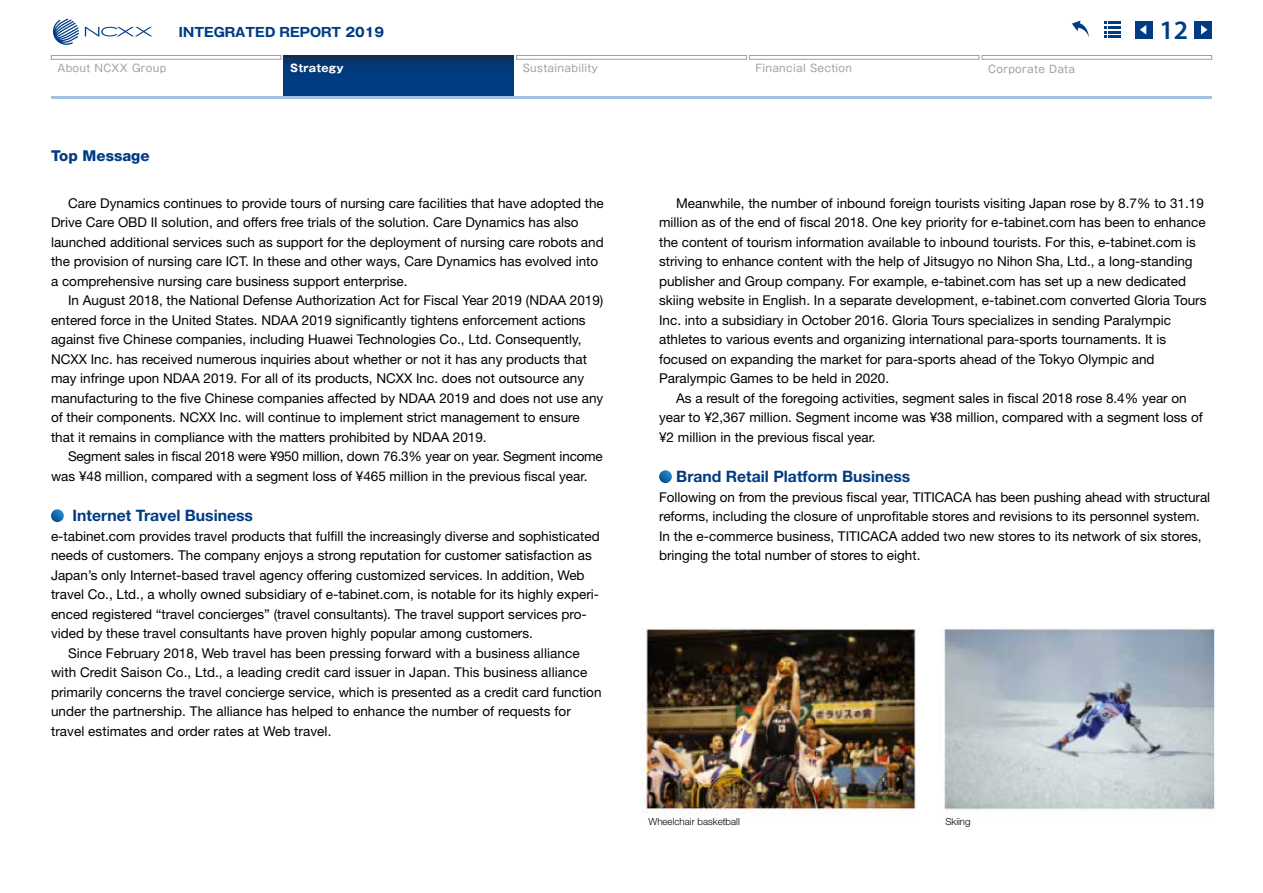
<style>
.page{position:relative;width:1263px;height:893px;background:#fff}
.page>*{position:absolute;margin:0;border:0;box-sizing:border-box;transform-origin:0 0}
.t1{font:600 26.7px "Myriad Pro";color:#003c83}
.t2{font:700 15.75px "Helvetica Neue LT Std";color:#003c83}
.t3{font:800 15px "Helvetica Neue LT Std";color:#003c83}
.t4{font:13.5px/19.5px "Helvetica Neue LT Std";color:#000}
.t5{font:700 12.75px "Gothic MB101 Pr 6 N";color:#003c83}
.t6{font:10.5px "Gothic MB101 Pr 6 N";letter-spacing:.03em;color:#9fa0a0}
.t7{font:700 10.5px "Gothic MB101 Pr 6 N";letter-spacing:.03em;color:#fff}
.t8{font:300 9.75px "Helvetica Neue LT Std";color:#000}
</style>
<div class="page">
<img style="left:640px;top:627px;width:276px;height:188px">
<img style="left:944px;top:627px;width:271px;height:183px">
<svg style="left:51px;top:509px;width:13px;height:13px"></svg>
<svg style="left:659px;top:470px;width:13px;height:13px"></svg>
<svg style="left:85px;top:27px;width:67px;height:9px"></svg>
<svg style="left:52px;top:18px;width:27px;height:27px"></svg>
<svg style="left:284px;top:55px;width:230px;height:41px;background:#033977"></svg>
<svg style="left:51px;top:55px;width:230px;height:5px"></svg>
<svg style="left:516px;top:55px;width:230px;height:5px"></svg>
<svg style="left:749px;top:55px;width:230px;height:5px"></svg>
<svg style="left:982px;top:55px;width:230px;height:5px"></svg>
<hr style="left:51px;top:96px;width:1161px;height:3px;background:#a2bfe4">
<div style="left:1195px;top:21px;width:17px;height:17px;background:#003c83"></div>
<svg style="left:1201px;top:25px;width:6px;height:10px"></svg>
<div style="left:1135px;top:21px;width:17px;height:17px;background:#003c83"></div>
<svg style="left:1140px;top:25px;width:6px;height:10px"></svg>
<svg style="left:1104px;top:21px;width:17px;height:17px"></svg>
<svg style="left:1072px;top:21px;width:17px;height:16px"></svg>
<p class="t5" style="left:179px;top:22px;width:207px">INTEGRATED REPORT 2019</p>
<p class="t6" style="left:57px;top:60px;width:110px">About NCXX Group</p>
<p class="t7" style="left:290px;top:60px;width:55px">Strategy</p>
<p class="t6" style="left:523px;top:60px;width:77px">Sustainability</p>
<p class="t6" style="left:755px;top:60px;width:98px">Financial Section</p>
<p class="t6" style="left:988px;top:60px;width:88px">Corporate Data</p>
<p class="t3" style="left:51px;top:147px;width:100px">Top Message</p>
<h1 class="t1" style="left:1159px;top:13px;width:30px">12</h1>
<p class="t4" style="left:51px;top:193px;width:554px;text-indent:17px">Care Dynamics continues to provide tours of nursing care facilities that have adopted the Drive Care OBD II solution, and offers free trials of the solution. Care Dynamics has also launched additional services such as support for the deployment of nursing care robots and the provision of nursing care ICT. In these and other ways, Care Dynamics has evolved into a comprehensive nursing care business support enterprise.</p>
<p class="t4" style="left:51px;top:291px;width:554px;text-indent:17px">In August 2018, the National Defense Authorization Act for Fiscal Year 2019 (NDAA 2019) entered force in the United States. NDAA 2019 significantly tightens enforcement actions against five Chinese companies, including Huawei Technologies Co., Ltd. Consequently, NCXX Inc. has received numerous inquiries about whether or not it has any products that may infringe upon NDAA 2019. For all of its products, NCXX Inc. does not outsource any manufacturing to the five Chinese companies affected by NDAA 2019 and does not use any of their components. NCXX Inc. will continue to implement strict management to ensure that it remains in compliance with the matters prohibited by NDAA 2019.</p>
<p class="t4" style="left:51px;top:446px;width:553px;text-indent:17px">Segment sales in fiscal 2018 were ¥950 million, down 76.3% year on year. Segment income was ¥48 million, compared with a segment loss of ¥465 million in the previous fiscal year.</p>
<p class="t2" style="left:73px;top:506px;width:182px">Internet Travel Business</p>
<p class="t4" style="left:51px;top:526px;width:550px">e-tabinet.com provides travel products that fulfill the increasingly diverse and sophisticated needs of customers. The company enjoys a strong reputation for customer satisfaction as Japan’s only Internet-based travel agency offering customized services. In addition, Web travel Co., Ltd., a wholly owned subsidiary of e-tabinet.com, is notable for its highly experi&shy;enced registered “travel concierges” (travel consultants). The travel support services pro&shy;vided by these travel consultants have proven highly popular among customers.</p>
<p class="t4" style="left:51px;top:643px;width:552px;text-indent:17px">Since February 2018, Web travel has been pressing forward with a business alliance with Credit Saison Co., Ltd., a leading credit card issuer in Japan. This business alliance primarily concerns the travel concierge service, which is presented as a credit card function under the partnership. The alliance has helped to enhance the number of requests for travel estimates and order rates at Web travel.</p>
<p class="t4" style="left:659px;top:193px;width:549px;text-indent:17px">Meanwhile, the number of inbound foreign tourists visiting Japan rose by 8.7% to 31.19 million as of the end of fiscal 2018. One key priority for e-tabinet.com has been to enhance the content of tourism information available to inbound tourists. For this, e-tabinet.com is striving to enhance content with the help of Jitsugyo no Nihon Sha, Ltd., a long-standing publisher and Group company. For example, e-tabinet.com has set up a new dedicated skiing website in English. In a separate development, e-tabinet.com converted Gloria Tours Inc. into a subsidiary in October 2016. Gloria Tours specializes in sending Paralympic athletes to various events and organizing international para-sports tournaments. It is focused on expanding the market for para-sports ahead of the Tokyo Olympic and Paralympic Games to be held in 2020.</p>
<p class="t4" style="left:659px;top:388px;width:545px;text-indent:17px">As a result of the foregoing activities, segment sales in fiscal 2018 rose 8.4% year on year to ¥2,367 million. Segment income was ¥38 million, compared with a segment loss of ¥2 million in the previous fiscal year.</p>
<p class="t2" style="left:676px;top:467px;width:236px">Brand Retail Platform Business</p>
<p class="t4" style="left:659px;top:487px;width:552px">Following on from the previous fiscal year, TITICACA has been pushing ahead with structural reforms, including the closure of unprofitable stores and revisions to its personnel system.<br>In the e-commerce business, TITICACA added two new stores to its network of six stores, bringing the total number of stores to eight.</p>
<p class="t8" style="left:648px;top:815px;width:93px">Wheelchair basketball</p>
<p class="t8" style="left:945px;top:815px;width:27px">Skiing</p>
</div>
